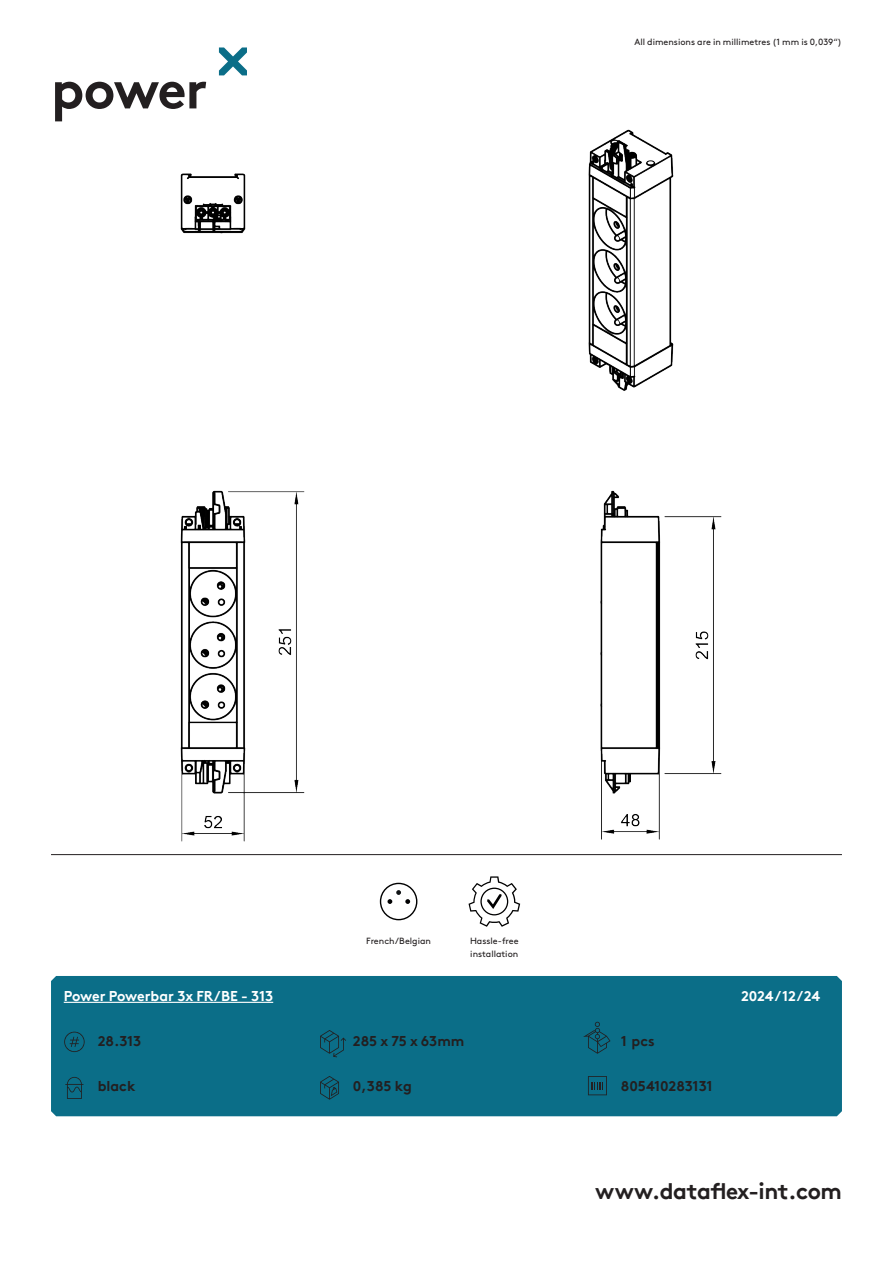
<style>
.page{position:relative;width:893px;height:1263px;background:#fff}
.page>*{position:absolute;margin:0;border:0;box-sizing:border-box;transform-origin:0 0}
.t1{font:700 54px "Brown Pro TT";letter-spacing:-.03em;color:#231f20}
.t2{font:700 22.5px "Brown Pro TT";letter-spacing:-.02em;color:#231f20}
.specificaties{font:700 14.25px "Brown Pro TT";color:#231f20}
.t3{font:700 14.25px "Brown Pro TT";color:#fff}
.onderschrift{font:9px/12.8px "Brown";color:#231f20}
</style>
<div class="page">
<svg style="left:219px;top:47px;width:28px;height:28px"></svg>
<hr style="left:51px;top:854px;width:791px;height:1px;background:#231f20">
<svg style="left:380px;top:883px;width:37px;height:37px"></svg>
<svg style="left:468px;top:876px;width:52px;height:51px"></svg>
<div style="left:51px;top:976px;width:791px;height:140px;background:#0b6e88"></div>
<img style="left:66px;top:129px;width:761px;height:726px">
<svg style="left:64px;top:1032px;width:21px;height:20px"></svg>
<svg style="left:65px;top:1077px;width:18px;height:22px"></svg>
<svg style="left:320px;top:1030px;width:26px;height:27px"></svg>
<svg style="left:583px;top:1022px;width:27px;height:32px"></svg>
<svg style="left:320px;top:1076px;width:19px;height:24px"></svg>
<svg style="left:588px;top:1076px;width:19px;height:19px"></svg>
<hr style="left:64px;top:1002px;width:209px;height:1px;background:#fff">
<h1 class="t1" style="left:51px;top:46px;width:158px">power</h1>
<p class="onderschrift" style="left:634px;top:34px;width:209px">All dimensions are in millimetres (1 mm is 0,039“)</p>
<p class="onderschrift" style="left:366px;top:934px;width:66px">French/Belgian</p>
<p class="onderschrift" style="left:470px;top:934px;width:50px">Hassle-free installation</p>
<h3 class="t3" style="left:64px;top:985px;width:211px">Power Powerbar 3x FR/BE - 313</h3>
<h3 class="t3" style="left:741px;top:985px;width:81px">2024/12/24</h3>
<h3 class="specificaties" style="left:98px;top:1029px;width:45px">28.313</h3>
<p class="specificaties" style="left:98px;top:1074px;width:39px">black</p>
<p class="specificaties" style="left:353px;top:1029px;width:113px">285 x 75 x 63mm</p>
<p class="specificaties" style="left:621px;top:1029px;width:35px">1 pcs</p>
<p class="specificaties" style="left:353px;top:1074px;width:60px">0,385 kg</p>
<h3 class="specificaties" style="left:621px;top:1074px;width:93px">805410283131</h3>
<h2 class="t2" style="left:595px;top:1173px;width:248px">www.dataflex-int.com</h2>
</div>
